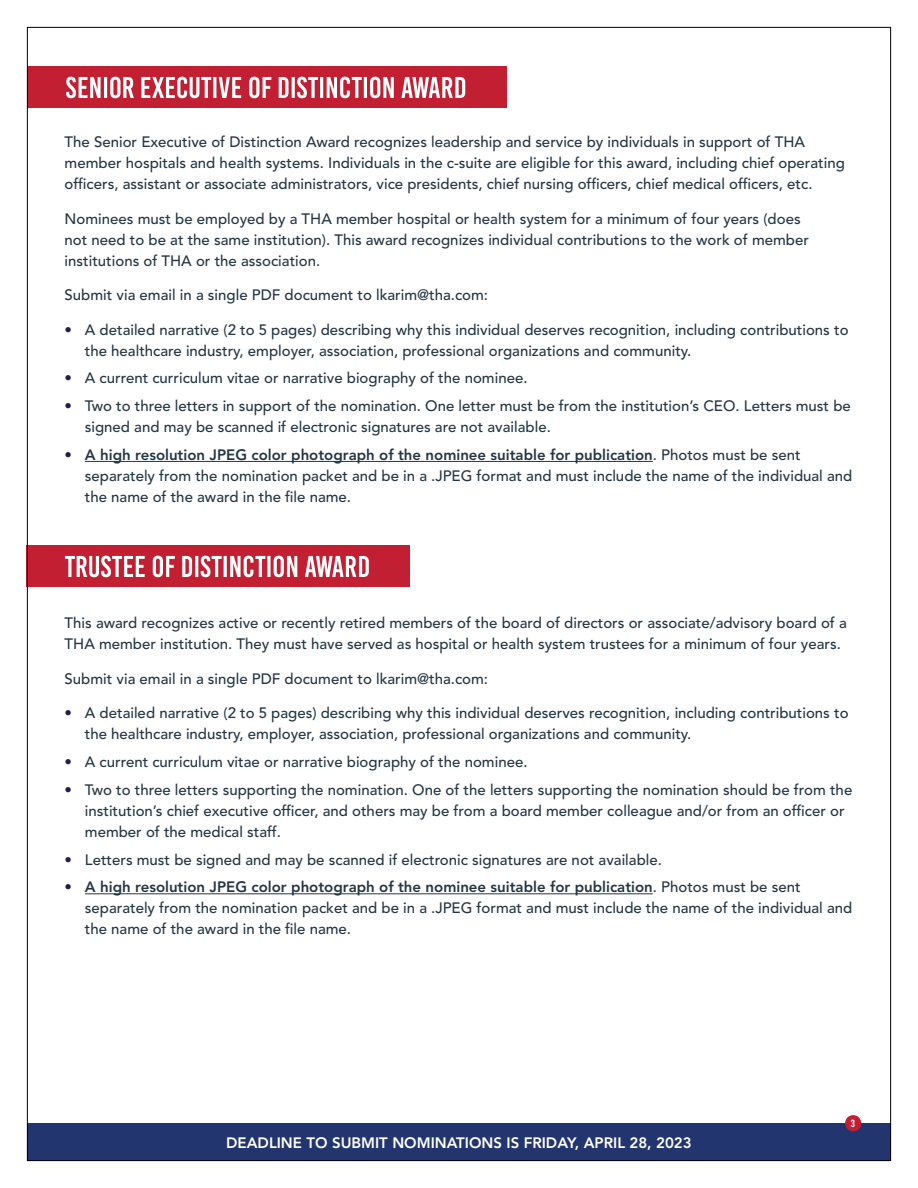
<style>
.page{position:relative;width:918px;height:1188px;background:#fff}
.page>*{position:absolute;margin:0;border:0;box-sizing:border-box;transform-origin:0 0}
.t1{font:500 15px/21px "Avenir LT Std";color:#233746}
.t2{font:800 15px "Avenir LT Std";color:#fff}
.t3{font:10.5px "Bebas Kai";color:#fff}
.s1{color:#221e50}
.s2{font-weight:800}
</style>
<div class="page">
<div style="left:27px;top:1123px;width:864px;height:38px;background:#23356f"></div>
<svg style="left:845px;top:1115px;width:17px;height:17px"></svg>
<hr style="left:85px;top:893px;width:568px;height:1px;background:#233746">
<hr style="left:85px;top:461px;width:568px;height:1px;background:#233746">
<div style="left:27px;top:546px;width:383px;height:41px;background:#c22032"></div>
<svg style="left:65px;top:556px;width:304px;height:21px"></svg>
<div style="left:28px;top:67px;width:479px;height:41px;background:#c22032"></div>
<svg style="left:66px;top:77px;width:399px;height:21px"></svg>
<p class="t1" style="left:65px;top:132px;width:782px">The Senior Executive of Distinction Award recognizes leadership and service by individuals in support of THA member hospitals and health systems. Individuals in the c-suite are eligible for this award, including chief operating officers, assistant or associate administrators, vice presidents, chief nursing officers, chief medical officers, etc.</p>
<p class="t1" style="left:65px;top:208px;width:746px">Nominees must be employed by a THA member hospital or health system for a minimum of four years (does not need to be at the same institution). This award recognizes individual contributions to the work of member institutions of THA or the association.</p>
<p class="t1" style="left:65px;top:285px;width:425px">Submit via email in a single PDF document to lkarim@tha.com:</p>
<p class="t1" style="left:85px;top:319px;width:765px;text-indent:-20px"><span class="s1">•</span> A detailed narrative (2 to 5 pages) describing why this individual deserves recognition, including contributions to the healthcare industry, employer, association, professional organizations and community.</p>
<p class="t1" style="left:65px;top:368px;width:464px"><span class="s1">•</span> A current curriculum vitae or narrative biography of the nominee.</p>
<p class="t1" style="left:85px;top:396px;width:767px;text-indent:-20px"><span class="s1">•</span> Two to three letters in support of the nomination. One letter must be from the institution’s CEO. Letters must be signed and may be scanned if electronic signatures are not available.</p>
<p class="t1" style="left:85px;top:445px;width:769px;text-indent:-20px"><span class="s1">•</span> <span class="s2">A high resolution JPEG color photograph of the nominee suitable for publication</span>. Photos must be sent separately from the nomination packet and be in a .JPEG format and must include the name of the individual and the name of the award in the file name.</p>
<p class="t1" style="left:65px;top:613px;width:784px">This award recognizes active or recently retired members of the board of directors or associate/advisory board of a<br>THA member institution. They must have served as hospital or health system trustees for a minimum of four years.</p>
<p class="t1" style="left:65px;top:669px;width:425px">Submit via email in a single PDF document to lkarim@tha.com:</p>
<p class="t1" style="left:85px;top:703px;width:765px;text-indent:-20px"><span class="s1">•</span> A detailed narrative (2 to 5 pages) describing why this individual deserves recognition, including contributions to the healthcare industry, employer, association, professional organizations and community.</p>
<p class="t1" style="left:65px;top:752px;width:464px"><span class="s1">•</span> A current curriculum vitae or narrative biography of the nominee.</p>
<p class="t1" style="left:85px;top:780px;width:769px;text-indent:-20px"><span class="s1">•</span> Two to three letters supporting the nomination. One of the letters supporting the nomination should be from the institution’s chief executive officer, and others may be from a board member colleague and/or from an officer or member of the medical staff.</p>
<p class="t1" style="left:65px;top:849px;width:599px"><span class="s1">•</span> Letters must be signed and may be scanned if electronic signatures are not available.</p>
<p class="t1" style="left:85px;top:877px;width:769px;text-indent:-20px"><span class="s1">•</span> <span class="s2">A high resolution JPEG color photograph of the nominee suitable for publication</span>. Photos must be sent separately from the nomination packet and be in a .JPEG format and must include the name of the individual and the name of the award in the file name.</p>
<p class="t2" style="left:226px;top:1134px;width:467px">DEADLINE TO SUBMIT NOMINATIONS IS FRIDAY, APRIL 28, 2023</p>
<p class="t3" style="left:851px;top:1117px;width:6px">3</p>
</div>
